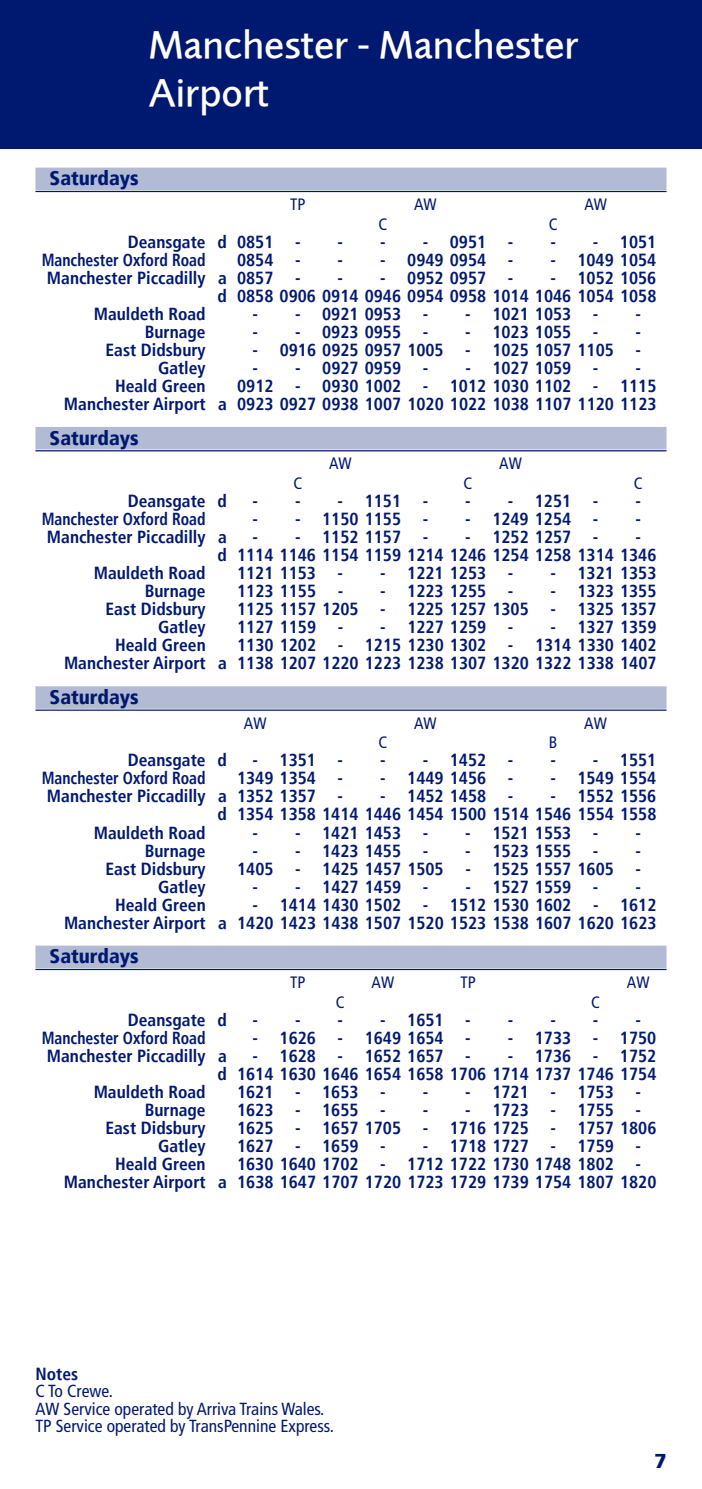
<style>
.page{position:relative;width:702px;height:1489px;background:#fff}
.page>*{position:absolute;margin:0;border:0;box-sizing:border-box;transform-origin:0 0}
.t1{font:500 40px/48px "Foundry Sans";color:#fff}
.t2{font:900 condensed 20px "Frutiger LT";color:#001970}
.t3{font:900 20px "Frutiger LT";color:#001970}
.t4{font:700 condensed 17.5px/18px "Frutiger LT";color:#001970;text-align:right}
.t5{font:condensed 17.5px/17.5px "Frutiger LT";color:#001970}
.t6{font:700 condensed 17.5px "Frutiger LT";color:#001970;scale:.9 1}
.t7{font:condensed 16.5px "Frutiger LT";color:#001970}
</style>
<div class="page">
<div style="left:0;top:0;width:702px;height:149px;background:#001970"></div>
<div style="left:35px;top:168px;width:631px;height:22px;background:#b3bad4"></div>
<hr style="left:35px;top:191px;width:631px;height:1px;background:#001970">
<div style="left:35px;top:427px;width:631px;height:22px;background:#b3bad4"></div>
<hr style="left:35px;top:450px;width:631px;height:1px;background:#001970">
<div style="left:35px;top:686px;width:631px;height:22px;background:#b3bad4"></div>
<hr style="left:35px;top:709px;width:631px;height:1px;background:#001970">
<div style="left:35px;top:945px;width:631px;height:23px;background:#b3bad4"></div>
<hr style="left:35px;top:968px;width:631px;height:2px;background:#001970">
<h1 class="t1" style="left:149px;top:20px;width:431px">Manchester - Manchester<br>Airport</h1>
<p class="t2" style="left:50px;top:166px;width:91px">Saturdays</p>
<p class="t7" style="left:290px;top:195px;width:17px">TP</p>
<p class="t7" style="left:414px;top:195px;width:24px">AW</p>
<p class="t7" style="left:584px;top:195px;width:24px">AW</p>
<p class="t7" style="left:378px;top:214px;width:10px">C</p>
<p class="t7" style="left:548px;top:214px;width:10px">C</p>
<p class="t4" style="left:128px;top:233px;width:174px">Deansgate d 0851 -</p>
<p class="t4" style="left:337px;top:233px;width:50px">- -</p>
<p class="t4" style="left:422px;top:233px;width:92px">- 0951 -</p>
<p class="t4" style="left:550px;top:233px;width:107px">- - 1051</p>
<p class="t6" style="left:42px;top:249px;width:183px">Manchester Oxford Road</p>
<p class="t4" style="left:237px;top:251px;width:65px">0854 -</p>
<p class="t4" style="left:337px;top:251px;width:177px">- - 0949 0954 -</p>
<p class="t4" style="left:550px;top:251px;width:107px">- 1049 1054</p>
<p class="t4" style="left:47px;top:269px;width:255px">Manchester Piccadilly a 0857 -</p>
<p class="t4" style="left:337px;top:269px;width:177px">- - 0952 0957 -</p>
<p class="t4" style="left:217px;top:269px;width:440px">- 1052 1056<br>d 0858 0906 0914 0946 0954 0958 1014 1046 1054 1058</p>
<p class="t4" style="left:94px;top:305px;width:113px">Mauldeth Road</p>
<p class="t4" style="left:252px;top:305px;width:177px">- - 0921 0953 -</p>
<p class="t4" style="left:465px;top:305px;width:135px">- 1021 1053 -</p>
<p class="t4" style="left:635px;top:305px;width:7px">-</p>
<p class="t4" style="left:145px;top:323px;width:62px">Burnage</p>
<p class="t4" style="left:252px;top:323px;width:177px">- - 0923 0955 -</p>
<p class="t4" style="left:465px;top:323px;width:135px">- 1023 1055 -</p>
<p class="t4" style="left:635px;top:323px;width:7px">-</p>
<p class="t4" style="left:105px;top:341px;width:102px">East Didsbury</p>
<p class="t4" style="left:252px;top:341px;width:390px">- 0916 0925 0957 1005 - 1025 1057 1105 -</p>
<p class="t4" style="left:158px;top:359px;width:49px">Gatley</p>
<p class="t4" style="left:252px;top:359px;width:177px">- - 0927 0959 -</p>
<p class="t4" style="left:465px;top:359px;width:135px">- 1027 1059 -</p>
<p class="t4" style="left:635px;top:359px;width:7px">-</p>
<p class="t4" style="left:115px;top:377px;width:92px">Heald Green</p>
<p class="t4" style="left:64px;top:377px;width:594px">0912 - 0930 1002 - 1012 1030 1102 - 1115<br>Manchester Airport a 0923 0927 0938 1007 1020 1022 1038 1107 1120 1123</p>
<p class="t2" style="left:50px;top:425px;width:91px">Saturdays</p>
<p class="t7" style="left:329px;top:454px;width:24px">AW</p>
<p class="t7" style="left:499px;top:454px;width:24px">AW</p>
<p class="t7" style="left:293px;top:474px;width:10px">C</p>
<p class="t7" style="left:463px;top:474px;width:10px">C</p>
<p class="t7" style="left:633px;top:474px;width:10px">C</p>
<p class="t4" style="left:128px;top:492px;width:101px">Deansgate d</p>
<p class="t4" style="left:252px;top:492px;width:50px">- -</p>
<p class="t4" style="left:337px;top:492px;width:92px">- 1151 -</p>
<p class="t4" style="left:465px;top:492px;width:135px">- - 1251 -</p>
<p class="t4" style="left:635px;top:492px;width:7px">-</p>
<p class="t6" style="left:42px;top:508px;width:183px">Manchester Oxford Road</p>
<p class="t4" style="left:252px;top:510px;width:177px">- - 1150 1155 -</p>
<p class="t4" style="left:465px;top:510px;width:135px">- 1249 1254 -</p>
<p class="t4" style="left:635px;top:510px;width:7px">-</p>
<p class="t4" style="left:47px;top:528px;width:181px">Manchester Piccadilly a</p>
<p class="t4" style="left:252px;top:528px;width:177px">- - 1152 1157 -</p>
<p class="t4" style="left:465px;top:528px;width:135px">- 1252 1257 -</p>
<p class="t4" style="left:217px;top:528px;width:440px;text-align:left;text-indent:418px">-<br>d 1114 1146 1154 1159 1214 1246 1254 1258 1314 1346</p>
<p class="t4" style="left:94px;top:564px;width:113px">Mauldeth Road</p>
<p class="t4" style="left:237px;top:564px;width:107px">1121 1153 -</p>
<p class="t4" style="left:380px;top:564px;width:135px">- 1221 1253 -</p>
<p class="t4" style="left:550px;top:564px;width:107px">- 1321 1353</p>
<p class="t4" style="left:145px;top:582px;width:62px">Burnage</p>
<p class="t4" style="left:237px;top:582px;width:107px">1123 1155 -</p>
<p class="t4" style="left:380px;top:582px;width:135px">- 1223 1255 -</p>
<p class="t4" style="left:550px;top:582px;width:107px">- 1323 1355</p>
<p class="t4" style="left:105px;top:600px;width:102px">East Didsbury</p>
<p class="t4" style="left:237px;top:600px;width:421px">1125 1157 1205 - 1225 1257 1305 - 1325 1357</p>
<p class="t4" style="left:158px;top:618px;width:49px">Gatley</p>
<p class="t4" style="left:237px;top:618px;width:107px">1127 1159 -</p>
<p class="t4" style="left:380px;top:618px;width:135px">- 1227 1259 -</p>
<p class="t4" style="left:550px;top:618px;width:107px">- 1327 1359</p>
<p class="t4" style="left:115px;top:636px;width:92px">Heald Green</p>
<p class="t4" style="left:64px;top:636px;width:594px">1130 1202 - 1215 1230 1302 - 1314 1330 1402<br>Manchester Airport a 1138 1207 1220 1223 1238 1307 1320 1322 1338 1407</p>
<p class="t2" style="left:50px;top:684px;width:91px">Saturdays</p>
<p class="t7" style="left:244px;top:713px;width:24px">AW</p>
<p class="t7" style="left:414px;top:713px;width:24px">AW</p>
<p class="t7" style="left:584px;top:713px;width:24px">AW</p>
<p class="t7" style="left:378px;top:733px;width:10px">C</p>
<p class="t7" style="left:548px;top:733px;width:10px">B</p>
<p class="t4" style="left:128px;top:751px;width:101px">Deansgate d</p>
<p class="t4" style="left:252px;top:751px;width:92px">- 1351 -</p>
<p class="t4" style="left:380px;top:751px;width:135px">- - 1452 -</p>
<p class="t4" style="left:550px;top:751px;width:107px">- - 1551</p>
<p class="t6" style="left:42px;top:768px;width:183px">Manchester Oxford Road</p>
<p class="t4" style="left:237px;top:769px;width:107px">1349 1354 -</p>
<p class="t4" style="left:380px;top:769px;width:135px">- 1449 1456 -</p>
<p class="t4" style="left:550px;top:769px;width:107px">- 1549 1554</p>
<p class="t4" style="left:47px;top:787px;width:297px">Manchester Piccadilly a 1352 1357 -</p>
<p class="t4" style="left:380px;top:787px;width:135px">- 1452 1458 -</p>
<p class="t4" style="left:217px;top:787px;width:440px">- 1552 1556<br>d 1354 1358 1414 1446 1454 1500 1514 1546 1554 1558</p>
<p class="t4" style="left:94px;top:823px;width:113px">Mauldeth Road</p>
<p class="t4" style="left:252px;top:823px;width:177px">- - 1421 1453 -</p>
<p class="t4" style="left:465px;top:823px;width:135px">- 1521 1553 -</p>
<p class="t4" style="left:635px;top:823px;width:7px">-</p>
<p class="t4" style="left:145px;top:841px;width:62px">Burnage</p>
<p class="t4" style="left:252px;top:841px;width:177px">- - 1423 1455 -</p>
<p class="t4" style="left:465px;top:841px;width:135px">- 1523 1555 -</p>
<p class="t4" style="left:635px;top:841px;width:7px">-</p>
<p class="t4" style="left:105px;top:859px;width:102px">East Didsbury</p>
<p class="t4" style="left:237px;top:859px;width:405px">1405 - 1425 1457 1505 - 1525 1557 1605 -</p>
<p class="t4" style="left:158px;top:877px;width:49px">Gatley</p>
<p class="t4" style="left:252px;top:877px;width:177px">- - 1427 1459 -</p>
<p class="t4" style="left:465px;top:877px;width:135px">- 1527 1559 -</p>
<p class="t4" style="left:635px;top:877px;width:7px">-</p>
<p class="t4" style="left:115px;top:895px;width:92px">Heald Green</p>
<p class="t4" style="left:64px;top:895px;width:594px">- 1414 1430 1502 - 1512 1530 1602 - 1612<br>Manchester Airport a 1420 1423 1438 1507 1520 1523 1538 1607 1620 1623</p>
<p class="t2" style="left:50px;top:944px;width:91px">Saturdays</p>
<p class="t7" style="left:290px;top:972px;width:17px">TP</p>
<p class="t7" style="left:371px;top:972px;width:24px">AW</p>
<p class="t7" style="left:460px;top:972px;width:17px">TP</p>
<p class="t7" style="left:626px;top:972px;width:24px">AW</p>
<p class="t7" style="left:336px;top:992px;width:10px">C</p>
<p class="t7" style="left:591px;top:992px;width:10px">C</p>
<p class="t4" style="left:128px;top:1010px;width:101px">Deansgate d</p>
<p class="t4" style="left:252px;top:1010px;width:50px">- -</p>
<p class="t4" style="left:337px;top:1010px;width:135px">- - 1651 -</p>
<p class="t4" style="left:507px;top:1010px;width:50px">- -</p>
<p class="t4" style="left:593px;top:1010px;width:50px">- -</p>
<p class="t6" style="left:42px;top:1027px;width:183px">Manchester Oxford Road</p>
<p class="t4" style="left:252px;top:1028px;width:220px">- 1626 - 1649 1654 -</p>
<p class="t4" style="left:507px;top:1028px;width:150px">- 1733 - 1750</p>
<p class="t4" style="left:47px;top:1046px;width:181px">Manchester Piccadilly a</p>
<p class="t4" style="left:252px;top:1046px;width:220px">- 1628 - 1652 1657 -</p>
<p class="t4" style="left:217px;top:1046px;width:440px">- 1736 - 1752<br>d 1614 1630 1646 1654 1658 1706 1714 1737 1746 1754</p>
<p class="t4" style="left:94px;top:1082px;width:113px">Mauldeth Road</p>
<p class="t4" style="left:237px;top:1082px;width:150px">1621 - 1653 -</p>
<p class="t4" style="left:422px;top:1082px;width:220px">- - 1721 - 1753 -</p>
<p class="t4" style="left:145px;top:1100px;width:62px">Burnage</p>
<p class="t4" style="left:237px;top:1100px;width:150px">1623 - 1655 -</p>
<p class="t4" style="left:422px;top:1100px;width:220px">- - 1723 - 1755 -</p>
<p class="t4" style="left:105px;top:1118px;width:102px">East Didsbury</p>
<p class="t4" style="left:237px;top:1118px;width:421px">1625 - 1657 1705 - 1716 1725 - 1757 1806</p>
<p class="t4" style="left:158px;top:1136px;width:49px">Gatley</p>
<p class="t4" style="left:237px;top:1136px;width:150px">1627 - 1659 -</p>
<p class="t4" style="left:422px;top:1136px;width:220px">- 1718 1727 - 1759 -</p>
<p class="t4" style="left:115px;top:1154px;width:92px">Heald Green</p>
<p class="t4" style="left:64px;top:1154px;width:594px;text-align:left;text-indent:173px">1630 1640 1702 - 1712 1722 1730 1748 1802 -<br>Manchester Airport a 1638 1647 1707 1720 1723 1729 1739 1754 1807 1820</p>
<p class="t4" style="left:35px;top:1364px;width:44px">Notes</p>
<p class="t5" style="left:35px;top:1382px;width:300px">C To Crewe.<br>AW Service operated by Arriva Trains Wales.<br>TP Service operated by TransPennine Express.</p>
<p class="t3" style="left:654px;top:1448px;width:14px">7</p>
</div>
